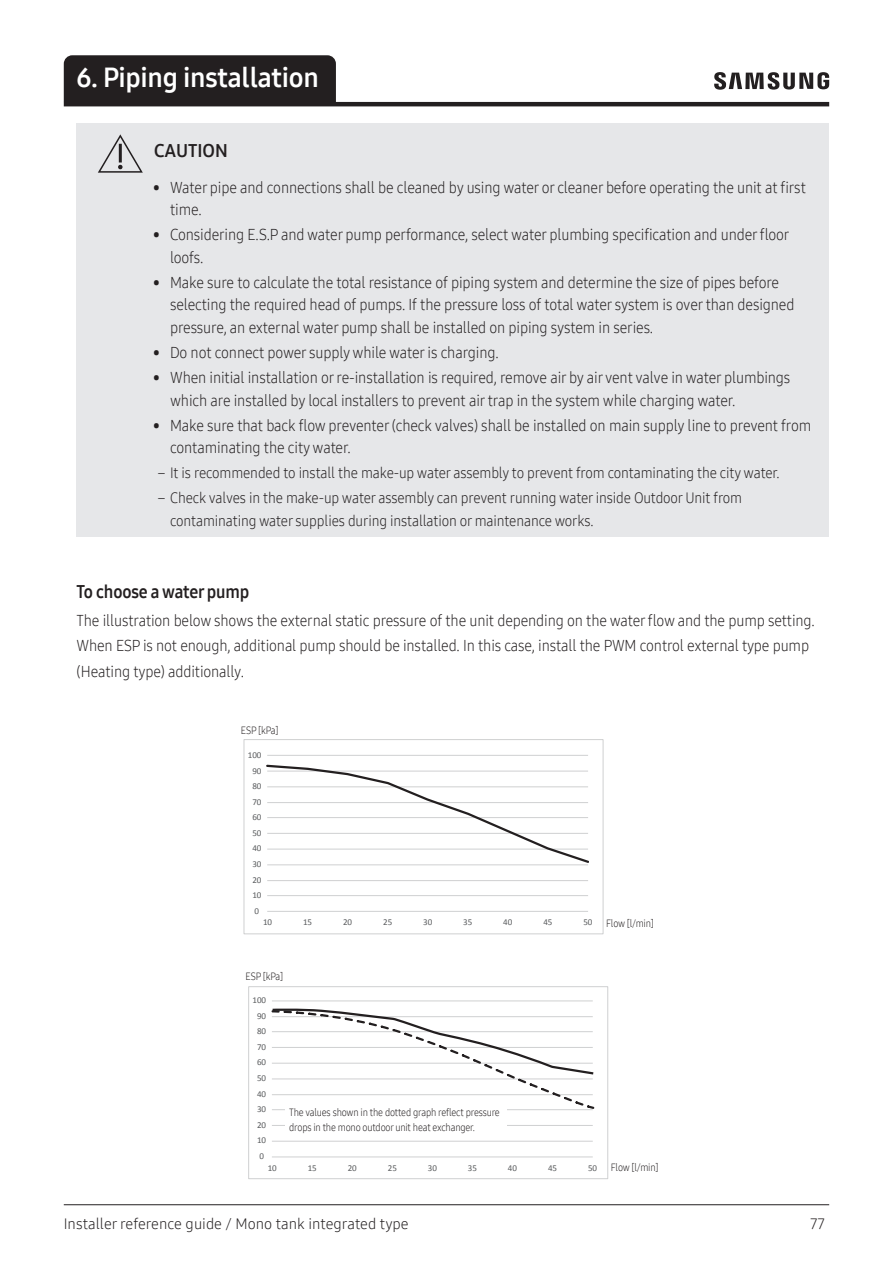
<style>
.page{position:relative;width:893px;height:1263px;background:#fff}
.page>*{position:absolute;margin:0;border:0;box-sizing:border-box;transform-origin:0 0}
.t1{font:27px "Samsung One 700";letter-spacing:-.01em;color:#fff}
.t2{font:18px "Samsung One 700";letter-spacing:-.01em;color:#231f20;scale:.93 1}
.t3{font:18px "Samsung One 700";letter-spacing:-.01em;color:#231f20}
.t4{font:15.75px/22.5px "Samsung One 300";letter-spacing:-.01em;color:#231f20;scale:.93 1}
.t5{font:15px/22.5px "Samsung One 300";letter-spacing:-.01em;color:#231f20;scale:.93 1}
.t6{font:15px "Samsung One 300";letter-spacing:-.01em;color:#231f20}
.t7{font:10.5px/15px "Samsung One 300";letter-spacing:-.02em;color:#231f20;scale:.9 1}
.t8{font:9px "Calibri";letter-spacing:-.005em;color:#595b5d}
</style>
<div class="page">
<div style="left:64px;top:55px;width:272px;height:47px;background:#231f20"></div>
<hr style="left:64px;top:102px;width:765px;height:4px;background:#231f20">
<hr style="left:64px;top:1204px;width:765px;height:1px;background:#231f20">
<svg style="left:714px;top:72px;width:115px;height:18px"></svg>
<div style="left:77px;top:123px;width:752px;height:414px;background:#e6e7e9"></div>
<svg style="left:98px;top:134px;width:45px;height:39px"></svg>
<hr style="left:267px;top:755px;width:321px;height:1px;background:#cfd0d1">
<hr style="left:267px;top:880px;width:321px;height:1px;background:#cfd0d1">
<hr style="left:267px;top:895px;width:321px;height:1px;background:#cfd0d1">
<hr style="left:267px;top:911px;width:321px;height:1px;background:#cfd0d1">
<svg style="left:267px;top:764px;width:321px;height:101px"></svg>
<div style="left:244px;top:739px;width:359px;height:195px;border:1px solid #cfd0d1"></div>
<hr style="left:272px;top:1000px;width:321px;height:1px;background:#cfd0d1">
<hr style="left:272px;top:1125px;width:321px;height:1px;background:#cfd0d1">
<hr style="left:272px;top:1141px;width:321px;height:1px;background:#cfd0d1">
<hr style="left:272px;top:1156px;width:321px;height:1px;background:#cfd0d1">
<div style="left:248px;top:986px;width:360px;height:193px;border:1px solid #cfd0d1"></div>
<svg style="left:271px;top:1008px;width:324px;height:102px"></svg>
<div style="left:285px;top:1098px;width:222px;height:42px;background:#fff"></div>
<h1 class="t1" style="left:77px;top:59px;width:244px">6. Piping installation</h1>
<p class="t3" style="left:154px;top:139px;width:75px">CAUTION</p>
<p class="t4" style="left:170px;top:176px;width:685px;text-indent:-17px">• Water pipe and connections shall be cleaned by using water or cleaner before operating the unit at first time.</p>
<p class="t4" style="left:170px;top:223px;width:667px;text-indent:-17px">• Considering E.S.P and water pump performance, select water plumbing specification and under floor loofs.</p>
<p class="t4" style="left:170px;top:271px;width:673px;text-indent:-17px">• Make sure to calculate the total resistance of piping system and determine the size of pipes before selecting the required head of pumps. If the pressure loss of total water system is over than designed pressure, an external water pump shall be installed on piping system in series.</p>
<p class="t4" style="left:153px;top:341px;width:373px">• Do not connect power supply while water is charging.</p>
<p class="t4" style="left:170px;top:366px;width:668px;text-indent:-17px">• When initial installation or re-installation is required, remove air by air vent valve in water plumbings which are installed by local installers to prevent air trap in the system while charging water.</p>
<p class="t4" style="left:170px;top:414px;width:691px;text-indent:-17px">• Make sure that back flow preventer (check valves) shall be installed on main supply line to prevent from contaminating the city water.</p>
<p class="t5" style="left:157px;top:461px;width:671px">– It is recommended to install the make-up water assembly to prevent from contaminating the city water.</p>
<p class="t5" style="left:170px;top:486px;width:617px;text-indent:-13px">– Check valves in the make-up water assembly can prevent running water inside Outdoor Unit from contaminating water supplies during installation or maintenance works.</p>
<p class="t2" style="left:77px;top:579px;width:187px">To choose a water pump</p>
<p class="t4" style="left:77px;top:607px;width:795px;line-height:25.5px">The illustration below shows the external static pressure of the unit depending on the water flow and the pump setting.<br>When ESP is not enough, additional pump should be installed. In this case, install the PWM control external type pump (Heating type) additionally.</p>
<p class="t7" style="left:241px;top:723px;width:43px">ESP [kPa]</p>
<p class="t8" style="left:248px;top:749px;width:15px">100</p>
<p class="t8" style="left:252px;top:765px;width:11px">90</p>
<p class="t8" style="left:252px;top:780px;width:11px">80</p>
<p class="t8" style="left:252px;top:796px;width:11px">70</p>
<p class="t8" style="left:252px;top:811px;width:11px">60</p>
<p class="t8" style="left:252px;top:827px;width:11px">50</p>
<p class="t8" style="left:252px;top:843px;width:11px">40</p>
<p class="t8" style="left:252px;top:858px;width:11px">30</p>
<p class="t8" style="left:252px;top:874px;width:11px">20</p>
<p class="t8" style="left:252px;top:889px;width:11px">10</p>
<p class="t8" style="left:255px;top:905px;width:6px">0</p>
<p class="t8" style="left:263px;top:917px;width:11px">10</p>
<p class="t8" style="left:303px;top:917px;width:11px">15</p>
<p class="t8" style="left:343px;top:917px;width:11px">20</p>
<p class="t8" style="left:383px;top:917px;width:11px">25</p>
<p class="t8" style="left:423px;top:917px;width:11px">30</p>
<p class="t8" style="left:463px;top:917px;width:11px">35</p>
<p class="t8" style="left:503px;top:917px;width:11px">40</p>
<p class="t8" style="left:543px;top:917px;width:11px">45</p>
<p class="t8" style="left:583px;top:917px;width:11px">50</p>
<p class="t7" style="left:606px;top:916px;width:54px">Flow [l/min]</p>
<p class="t7" style="left:246px;top:969px;width:43px">ESP [kPa]</p>
<p class="t8" style="left:253px;top:994px;width:15px">100</p>
<p class="t8" style="left:257px;top:1010px;width:11px">90</p>
<p class="t8" style="left:257px;top:1026px;width:11px">80</p>
<p class="t8" style="left:257px;top:1041px;width:11px">70</p>
<p class="t8" style="left:257px;top:1057px;width:11px">60</p>
<p class="t8" style="left:257px;top:1072px;width:11px">50</p>
<p class="t8" style="left:257px;top:1088px;width:11px">40</p>
<p class="t8" style="left:257px;top:1103px;width:11px">30</p>
<p class="t8" style="left:257px;top:1119px;width:11px">20</p>
<p class="t8" style="left:257px;top:1135px;width:11px">10</p>
<p class="t8" style="left:259px;top:1150px;width:6px">0</p>
<p class="t7" style="left:289px;top:1104px;width:236px">The values shown in the dotted graph reflect pressure drops in the mono outdoor unit heat exchanger.</p>
<p class="t8" style="left:268px;top:1162px;width:11px">10</p>
<p class="t8" style="left:308px;top:1162px;width:11px">15</p>
<p class="t8" style="left:348px;top:1162px;width:11px">20</p>
<p class="t8" style="left:388px;top:1162px;width:11px">25</p>
<p class="t8" style="left:428px;top:1162px;width:11px">30</p>
<p class="t8" style="left:468px;top:1162px;width:11px">35</p>
<p class="t8" style="left:508px;top:1162px;width:11px">40</p>
<p class="t8" style="left:548px;top:1162px;width:11px">45</p>
<p class="t8" style="left:588px;top:1162px;width:11px">50</p>
<p class="t7" style="left:611px;top:1159px;width:54px">Flow [l/min]</p>
<p class="t6" style="left:64px;top:1214px;width:346px">Installer reference guide / Mono tank integrated type</p>
<p class="t6" style="left:811px;top:1214px;width:16px">77</p>
</div>
